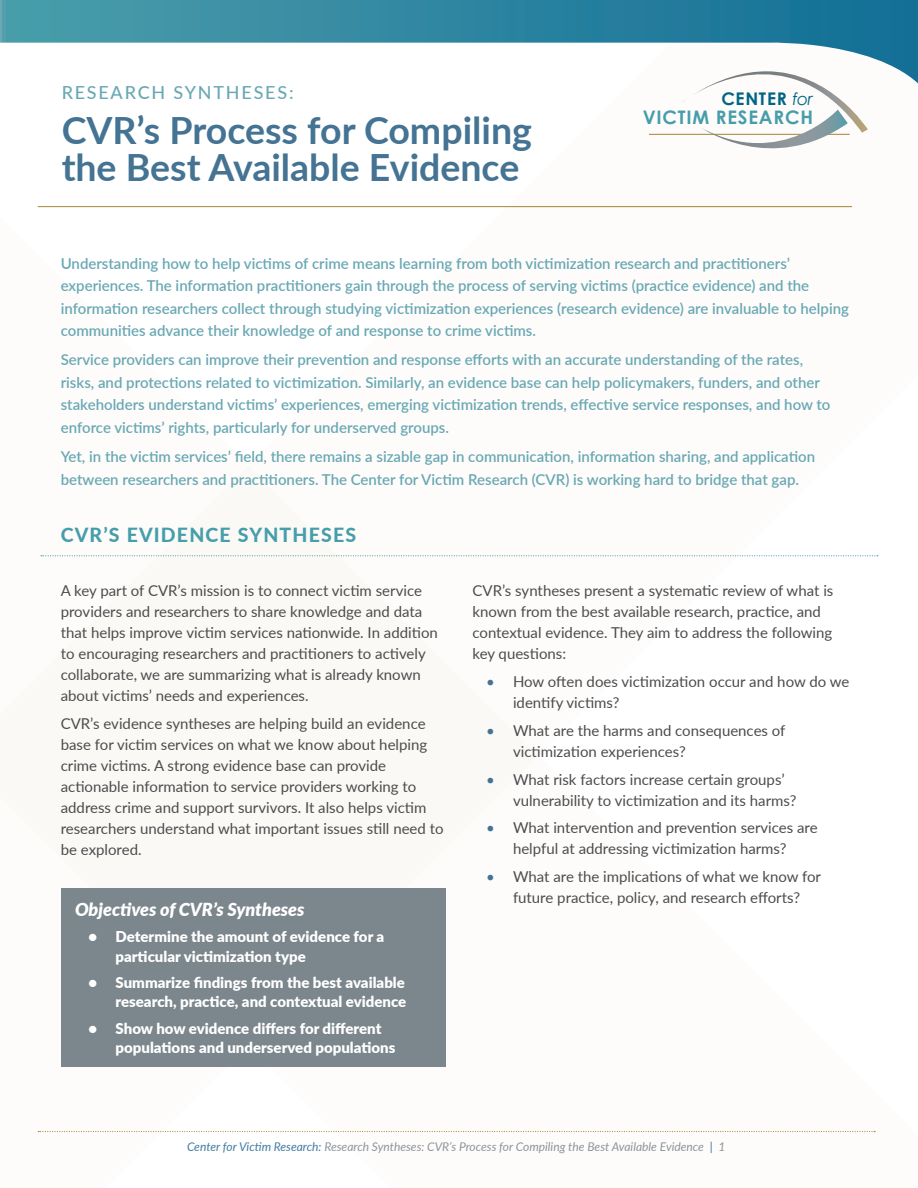
<style>
.page{position:relative;width:918px;height:1188px;background:#fff}
.page>*{position:absolute;margin:0;border:0;box-sizing:border-box;transform-origin:0 0}
.t1{font:700 37.5px/37.5px "Lato";color:#447393}
.Head1{font:800 19.5px "Lato";letter-spacing:.06em;color:#469eaa}
.t2{font:700 18.75px "Century Gothic";letter-spacing:.04em;color:#479daa}
.Side_H1{font:italic 900 18px "Lato";color:#fff}
.t3{font:500 18px "Lato";letter-spacing:.1em;color:#69a8b4}
.t4{font:700 17.4px "Century Gothic";letter-spacing:.04em;color:#006486}
.Body{font:15px/21px "Lato";color:#4b4c4d}
.Body-2{font:600 15px/22.5px "Lato";color:#69a8b4}
.t5{font:900 15px/19.5px "Lato";color:#fff}
.t6{font:italic 12px "Lato";color:#8d949a}
.s1{font-weight:400;font-style:italic;font-size:16.95px}
.s2{color:#447393}
.s3{color:#437ca1}
</style>
<div class="page">
<svg style="left:38px;top:1131px;width:837px;height:1px"></svg>
<svg style="left:0;top:0;width:918px;height:84px"></svg>
<hr style="left:38px;top:206px;width:814px;height:1px;background:#a68633">
<svg style="left:41px;top:555px;width:837px;height:1px"></svg>
<div style="left:62px;top:888px;width:384px;height:179px;background:#7c868d"></div>
<svg style="left:681px;top:43px;width:187px;height:106px"></svg>
<hr style="left:649px;top:134px;width:147px;height:1px;background:#a68336">
<p class="t3" style="left:62px;top:80px;width:234px">RESEARCH SYNTHESES:</p>
<h1 class="t1" style="left:62px;top:110px;width:472px">CVR’s Process for Compiling the Best Available Evidence</h1>
<p class="t4" style="left:721px;top:85px;width:93px">CENTER <span class="s1">for</span></p>
<p class="t2" style="left:643px;top:103px;width:172px">VICTIM RESEARCH</p>
<p class="Body-2" style="left:61px;top:251px;width:790px">Understanding how to help victims of crime means learning from both victimization research and practitioners’ experiences. The information practitioners gain through the process of serving victims (practice evidence) and the information researchers collect through studying victimization experiences (research evidence) are invaluable to helping communities advance their knowledge of and response to crime victims.</p>
<p class="Body-2" style="left:61px;top:348px;width:771px">Service providers can improve their prevention and response efforts with an accurate understanding of the rates, risks, and protections related to victimization. Similarly, an evidence base can help policymakers, funders, and other stakeholders understand victims’ experiences, emerging victimization trends, effective service responses, and how to enforce victims’ rights, particularly for underserved groups.</p>
<p class="Body-2" style="left:61px;top:445px;width:756px">Yet, in the victim services’ field, there remains a sizable gap in communication, information sharing, and application between researchers and practitioners. The Center for Victim Research (CVR) is working hard to bridge that gap.</p>
<p class="Head1" style="left:61px;top:520px;width:297px">CVR’S EVIDENCE SYNTHESES</p>
<p class="Body" style="left:61px;top:580px;width:379px">A key part of CVR’s mission is to connect victim service providers and researchers to share knowledge and data that helps improve victim services nationwide. In addition to encouraging researchers and practitioners to actively collaborate, we are summarizing what is already known about victims’ needs and experiences.</p>
<p class="Body" style="left:61px;top:713px;width:384px">CVR’s evidence syntheses are helping build an evidence base for victim services on what we know about helping crime victims. A strong evidence base can provide actionable information to service providers working to address crime and support survivors. It also helps victim researchers understand what important issues still need to be explored.</p>
<p class="Side_H1" style="left:75px;top:896px;width:231px">Objectives of CVR’s Syntheses</p>
<p class="t5" style="left:116px;top:926px;width:270px;text-indent:-27px">• Determine the amount of evidence for a particular victimization type</p>
<p class="t5" style="left:89px;top:972px;width:319px;text-align:right">• Summarize findings from the best available research, practice, and contextual evidence</p>
<p class="t5" style="left:116px;top:1018px;width:281px;text-indent:-27px">• Show how evidence differs for different populations and underserved populations</p>
<p class="Body" style="left:472px;top:580px;width:362px">CVR’s syntheses present a systematic review of what is known from the best available research, practice, and contextual evidence. They aim to address the following key questions:</p>
<p class="Body" style="left:513px;top:671px;width:338px;text-indent:-27px"><span class="s2">•</span> How often does victimization occur and how do we identify victims?</p>
<p class="Body" style="left:513px;top:719px;width:274px;text-indent:-27px"><span class="s2">•</span> What are the harms and consequences of victimization experiences?</p>
<p class="Body" style="left:513px;top:768px;width:285px;text-indent:-27px"><span class="s2">•</span> What risk factors increase certain groups’ vulnerability to victimization and its harms?</p>
<p class="Body" style="left:486px;top:817px;width:333px;text-align:center"><span class="s2">•</span> What intervention and prevention services are helpful at addressing victimization harms?</p>
<p class="Body" style="left:486px;top:866px;width:337px;text-align:center"><span class="s2">•</span> What are the implications of what we know for future practice, policy, and research efforts?</p>
<p class="t6" style="left:187px;top:1138px;width:540px"><span class="s3">Center for Victim Research:</span> Research Syntheses: CVR’s Process for Compiling the Best Available Evidence <span class="s3">|</span> 1</p>
</div>
